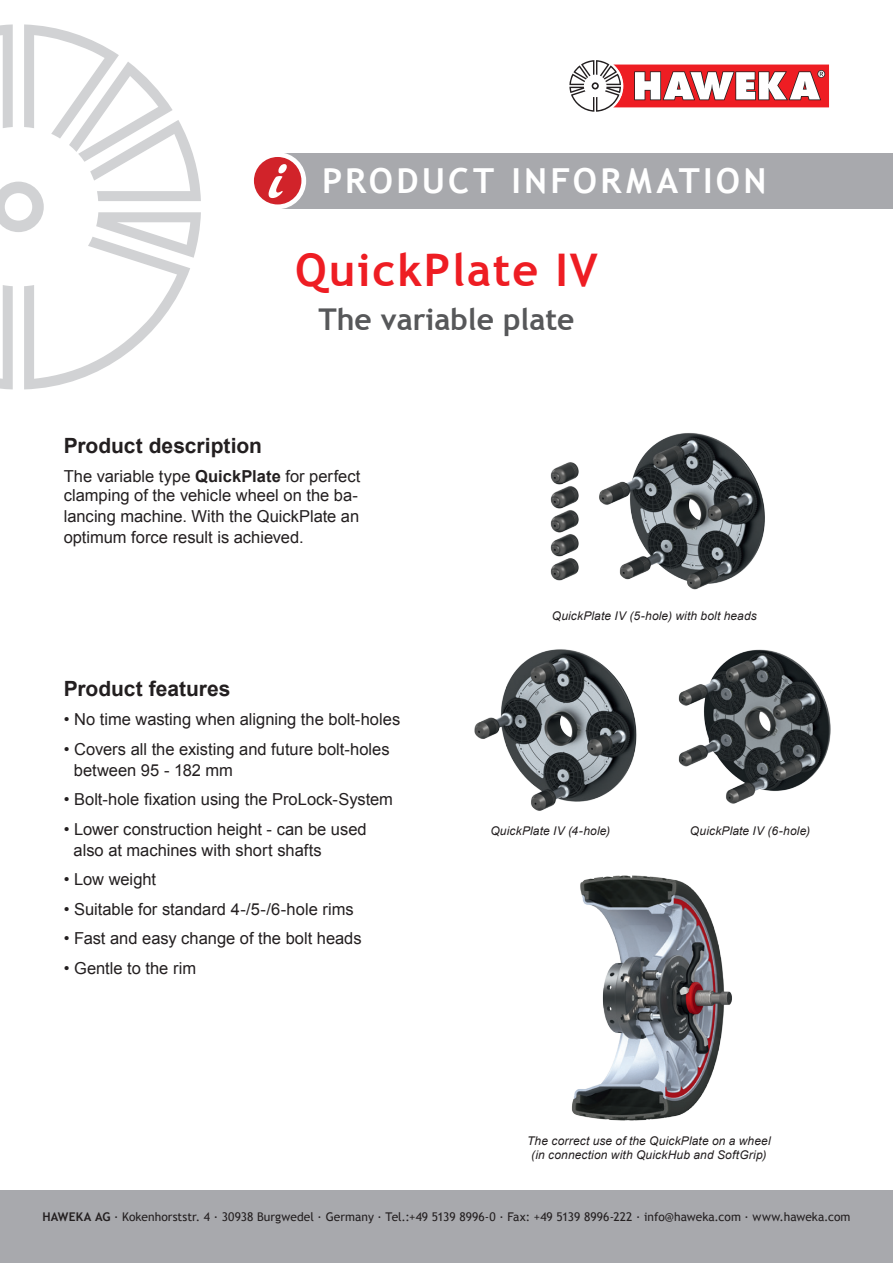
<style>
.page{position:relative;width:893px;height:1263px;background:#fff}
.page>*{position:absolute;margin:0;border:0;box-sizing:border-box;transform-origin:0 0}
.t1{font:700 45px "Trebuchet MS";letter-spacing:.04em;color:#ee1d23}
.t2{font:700 34.5px "Trebuchet MS";letter-spacing:.095em;color:#fff}
.t3{font:700 30px "Trebuchet MS";color:#57585a}
.t4{font:700 21px "Arial";color:#231f20}
.t5{font:16.5px/20.5px "Arial";color:#231f20}
.t6{font:italic 12px/14.4px "Arial";letter-spacing:.015em;color:#231f20;text-align:center}
.t7{font:12px "Trebuchet MS";letter-spacing:.005em;color:#231f20}
.s1{font-weight:700}
</style>
<div class="page">
<div style="left:276px;top:153px;width:617px;height:55px;background:#a8a9ad"></div>
<div style="left:249px;top:152px;width:57px;height:57px;background:#fff;border-radius:50%"></div>
<div style="left:254px;top:157px;width:47px;height:47px;background:#d1232a;border-radius:50%"></div>
<svg style="left:268px;top:164px;width:19px;height:34px"></svg>
<div style="left:0;top:1191px;width:893px;height:72px;background:#a8a9ad"></div>
<svg style="left:0;top:24px;width:201px;height:365px"></svg>
<svg style="left:569px;top:60px;width:260px;height:52px"></svg>
<img style="left:474px;top:649px;width:163px;height:162px">
<img style="left:550px;top:433px;width:215px;height:157px">
<img style="left:678px;top:649px;width:153px;height:155px">
<img style="left:572px;top:875px;width:160px;height:246px">
<h2 class="t2" style="left:322px;top:159px;width:446px">PRODUCT INFORMATION</h2>
<h1 class="t1" style="left:295px;top:242px;width:304px">QuickPlate IV</h1>
<h3 class="t3" style="left:318px;top:301px;width:258px">The variable plate</h3>
<p class="t4" style="left:64px;top:432px;width:200px">Product description</p>
<p class="t5" style="left:64px;top:466px;width:298px">The variable type <span class="s1">QuickPlate</span> for perfect clamping of the vehicle wheel on the ba&shy;lancing machine. With the QuickPlate an optimum force result is achieved.</p>
<p class="t4" style="left:64px;top:674px;width:168px">Product features</p>
<p class="t5" style="left:64px;top:709px;width:338px">• No time wasting when aligning the bolt-holes</p>
<p class="t5" style="left:74px;top:738px;width:317px;line-height:21px;text-indent:-10px">• Covers all the existing and future bolt-holes between 95 - 182 mm</p>
<p class="t5" style="left:64px;top:789px;width:331px">• Bolt-hole fixation using the ProLock-System</p>
<p class="t5" style="left:74px;top:819px;width:295px;line-height:21px;text-indent:-10px">• Lower construction height - can be used also at machines with short shafts</p>
<p class="t5" style="left:64px;top:869px;width:94px">• Low weight</p>
<p class="t5" style="left:64px;top:899px;width:291px">• Suitable for standard 4-/5-/6-hole rims</p>
<p class="t5" style="left:64px;top:928px;width:299px">• Fast and easy change of the bolt heads</p>
<p class="t5" style="left:64px;top:958px;width:134px">• Gentle to the rim</p>
<p class="t6" style="left:552px;top:609px;width:207px">QuickPlate IV (5-hole) with bolt heads</p>
<p class="t6" style="left:490px;top:823px;width:121px">QuickPlate IV (4-hole)</p>
<p class="t6" style="left:690px;top:823px;width:122px">QuickPlate IV (6-hole)</p>
<p class="t6" style="left:527px;top:1133px;width:245px">The correct use of the QuickPlate on a wheel (in connection with QuickHub and SoftGrip)</p>
<p class="t7" style="left:42px;top:1209px;width:810px"><span class="s1">HAWEKA AG</span> · Kokenhorststr. 4 · 30938 Burgwedel · Germany · Tel.:+49 5139 8996-0 · Fax: +49 5139 8996-222 · info@haweka.com · www.haweka.com</p>
</div>
